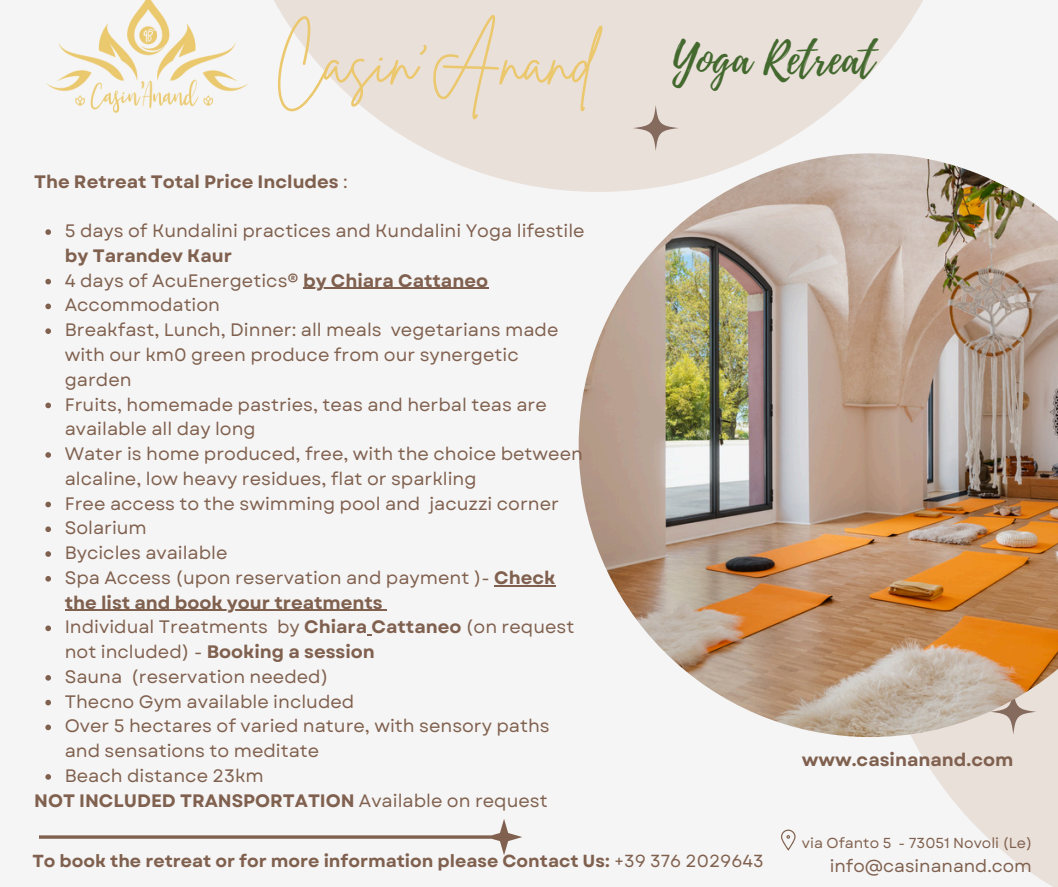
<style>
.page{position:relative;width:1058px;height:887px;background:#fff}
.page>*{position:absolute;margin:0;border:0;box-sizing:border-box;transform-origin:0 0}
.t1{font:65.85px "Brittany Signature";color:#ebc86d}
.t2{font:43.5px "Playlist Script";color:#43692e}
.t3{font:18px/24.8px "Garet";color:#80604e}
.t4{font:700 18px "Garet";color:#80604e}
.t5{font:700 17.4px "Garet";color:#80604e}
.t6{font:17.4px "Garet";color:#80604e}
.t7{font:14.4px "Garet";color:#80604e}
.s1{font-weight:400}
.s2{font-weight:700}
</style>
<div class="page">
<div style="left:0;top:0;width:1058px;height:886px;background:#f5f5f5"></div>
<svg style="left:274px;top:0;width:649px;height:191px;fill:#eae0da"></svg>
<svg style="left:912px;top:737px;width:146px;height:149px;fill:#eae0da"></svg>
<svg style="left:632px;top:105px;width:46px;height:46px;background:#d8ccc5"></svg>
<svg style="left:781px;top:829px;width:14px;height:21px"></svg>
<svg style="left:40px;top:819px;width:482px;height:35px"></svg>
<img style="left:578px;top:153px;width:480px;height:584px">
<img style="left:46px;top:0;width:202px;height:113px">
<svg style="left:45px;top:229px;width:6px;height:6px"></svg>
<svg style="left:45px;top:279px;width:6px;height:5px"></svg>
<hr style="left:303px;top:288px;width:185px;height:1px;background:#80604e">
<svg style="left:45px;top:303px;width:6px;height:6px"></svg>
<svg style="left:45px;top:328px;width:6px;height:6px"></svg>
<svg style="left:45px;top:402px;width:6px;height:6px"></svg>
<svg style="left:45px;top:452px;width:6px;height:6px"></svg>
<svg style="left:45px;top:501px;width:6px;height:6px"></svg>
<svg style="left:45px;top:526px;width:6px;height:6px"></svg>
<svg style="left:45px;top:551px;width:6px;height:6px"></svg>
<svg style="left:45px;top:576px;width:6px;height:5px"></svg>
<svg style="left:494px;top:585px;width:14px;height:1px"></svg>
<hr style="left:508px;top:585px;width:47px;height:1px;background:#80604e">
<hr style="left:65px;top:609px;width:65px;height:2px;background:#80604e">
<hr style="left:130px;top:609px;width:253px;height:2px;background:#80604e">
<svg style="left:45px;top:625px;width:6px;height:6px"></svg>
<svg style="left:45px;top:675px;width:6px;height:5px"></svg>
<svg style="left:45px;top:699px;width:6px;height:6px"></svg>
<svg style="left:45px;top:724px;width:6px;height:6px"></svg>
<svg style="left:45px;top:774px;width:6px;height:5px"></svg>
<p class="t1" style="left:275px;top:18px;width:321px">Casin'Anand</p>
<p class="t4" style="left:34px;top:168px;width:315px">The Retreat Total Price Includes <span class="s1">:</span></p>
<p class="t3" style="left:65px;top:218px;width:521px">5 days of Kundalini practices and Kundalini Yoga lifestile <span class="s2">by Tarandev Kaur</span></p>
<p class="t3" style="left:65px;top:268px;width:425px">4 days of AcuEnergetics® <span class="s2">by Chiara Cattaneo</span></p>
<p class="t3" style="left:65px;top:293px;width:157px">Accommodation</p>
<p class="t3" style="left:65px;top:317px;width:495px">Breakfast, Lunch, Dinner: all meals vegetarians made with our km0 green produce from our synergetic garden</p>
<p class="t3" style="left:65px;top:392px;width:483px">Fruits, homemade pastries, teas and herbal teas are available all day long</p>
<p class="t3" style="left:65px;top:441px;width:520px">Water is home produced, free, with the choice between alcaline, low heavy residues, flat or sparkling</p>
<p class="t3" style="left:65px;top:491px;width:496px">Free access to the swimming pool and jacuzzi corner</p>
<p class="t3" style="left:65px;top:515px;width:84px">Solarium</p>
<p class="t3" style="left:65px;top:540px;width:164px">Bycicles available</p>
<p class="t3" style="left:65px;top:565px;width:492px">Spa Access (upon reservation and payment )- <span class="s2">Check the list and book your treatments</span></p>
<p class="t3" style="left:65px;top:614px;width:511px">Individual Treatments by <span class="s2">Chiara Cattaneo</span> (on request</p>
<p class="t3" style="left:65px;top:639px;width:312px">not included) - <span class="s2">Booking a session<br></span>Sauna (reservation needed)<br>Thecno Gym available included</p>
<p class="t3" style="left:65px;top:713px;width:486px">Over 5 hectares of varied nature, with sensory paths and sensations to meditate</p>
<p class="t3" style="left:65px;top:763px;width:200px">Beach distance 23km</p>
<h4 class="t4" style="left:34px;top:787px;width:515px">NOT INCLUDED TRANSPORTATION <span class="s1">Available on request</span></h4>
<p class="t2" style="left:672px;top:28px;width:204px">Yoga Retreat</p>
<p class="t4" style="left:801px;top:747px;width:213px">www.casinanand.com</p>
<h4 class="t7" style="left:802px;top:832px;width:232px">via Ofanto 5 - 73051 Novoli (Le)</h4>
<h2 class="t5" style="left:32px;top:848px;width:732px">To book the retreat or for more information please Contact Us: <span class="s1">+39 376 2029643</span></h2>
<h3 class="t6" style="left:829px;top:853px;width:204px">info@casinanand.com</h3>
</div>
